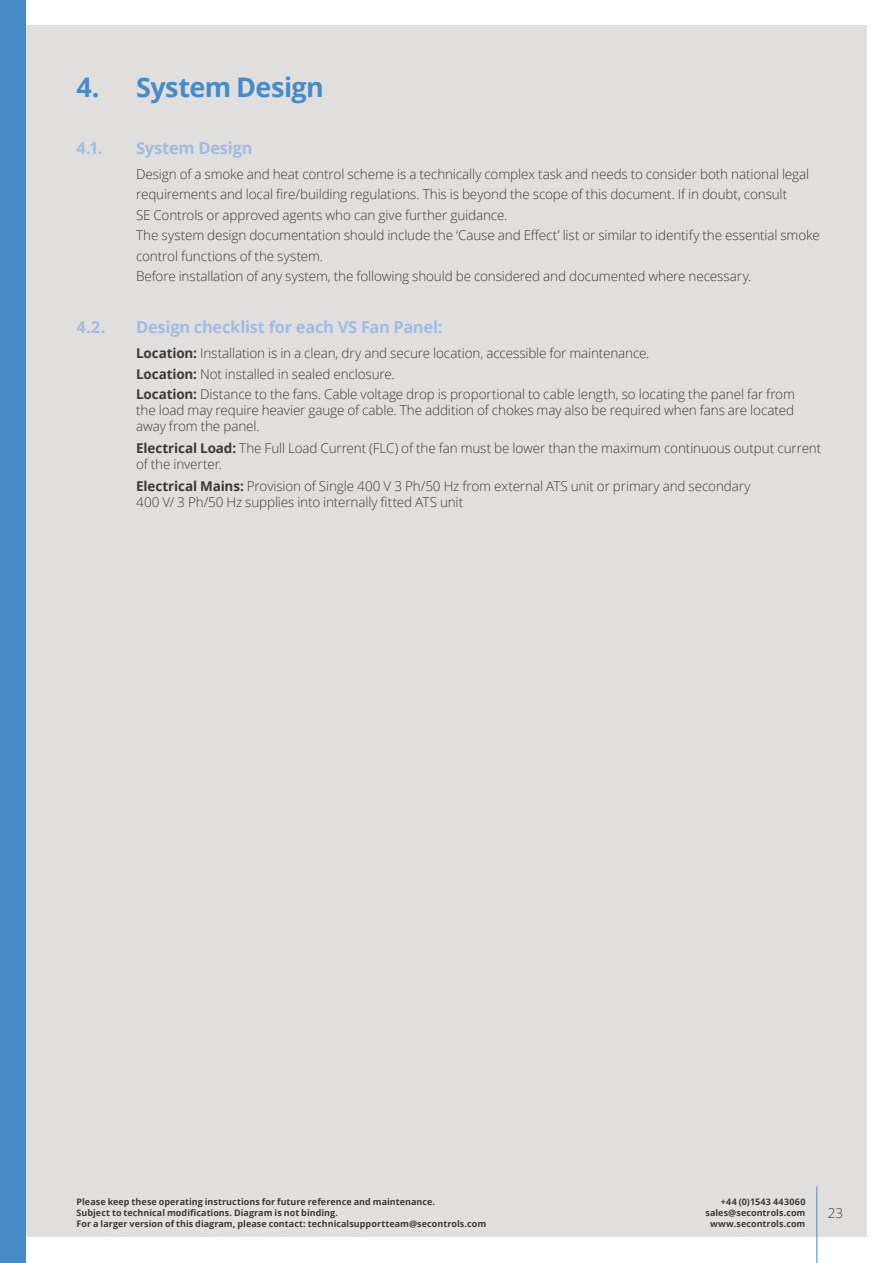
<style>
.page{position:relative;width:893px;height:1263px;background:#fff}
.page>*{position:absolute;margin:0;border:0;box-sizing:border-box;transform-origin:0 0}
.Main{font:700 27px "Open Sans";letter-spacing:-.02em;color:#478ac8}
.Main-2{font:700 16.5px "Open Sans";letter-spacing:-.015em;color:#a0bbe1}
.tabbed_in{font:300 13.5px "Open Sans";letter-spacing:-.01em;color:#3d3934}
.Main-3{font:300 13.5px "Open Sans";color:#3d3934}
.t1{font:700 9px/10.8px "Open Sans";letter-spacing:.005em;color:#3d3934;text-align:right}
.s1{font-weight:700}
</style>
<div class="page">
<div style="left:26px;top:26px;width:841px;height:1211px;background:#e1dfde"></div>
<div style="left:692px;top:1184px;width:128px;height:58px;background:#fff;opacity:.35"></div>
<hr style="left:816px;top:1186px;width:1px;height:77px;background:#478ac8">
<div style="left:0;top:0;width:26px;height:1263px;background:#478ac8"></div>
<div style="left:62px;top:1184px;width:438px;height:60px;background:#fff;opacity:.35"></div>
<p class="Main" style="left:77px;top:68px;width:249px">4. System Design</p>
<p class="Main-2" style="left:77px;top:136px;width:28px">4.1.</p>
<p class="Main-2" style="left:136px;top:136px;width:118px">System Design</p>
<p class="tabbed_in" style="left:136px;top:165px;width:675px">Design of a smoke and heat control scheme is a technically complex task and needs to consider both national legal</p>
<p class="tabbed_in" style="left:136px;top:185px;width:653px">requirements and local fire/building regulations. This is beyond the scope of this document. If in doubt, consult</p>
<p class="tabbed_in" style="left:136px;top:205px;width:373px">SE Controls or approved agents who can give further guidance.</p>
<p class="tabbed_in" style="left:136px;top:226px;width:685px">The system design documentation should include the ‘Cause and Effect’ list or similar to identify the essential smoke</p>
<p class="tabbed_in" style="left:136px;top:246px;width:189px">control functions of the system.</p>
<p class="tabbed_in" style="left:136px;top:267px;width:617px">Before installation of any system, the following should be considered and documented where necessary.</p>
<p class="Main-2" style="left:77px;top:316px;width:30px">4.2.</p>
<p class="Main-2" style="left:136px;top:316px;width:308px">Design checklist for each VS Fan Panel:</p>
<p class="tabbed_in" style="left:136px;top:344px;width:515px"><span class="s1">Location:</span> Installation is in a clean, dry and secure location, accessible for maintenance.</p>
<p class="tabbed_in" style="left:136px;top:364px;width:260px"><span class="s1">Location:</span> Not installed in sealed enclosure.</p>
<p class="tabbed_in" style="left:136px;top:385px;width:660px"><span class="s1">Location:</span> Distance to the fans. Cable voltage drop is proportional to cable length, so locating the panel far from</p>
<p class="tabbed_in" style="left:136px;top:401px;width:660px">the load may require heavier gauge of cable. The addition of chokes may also be required when fans are located</p>
<p class="tabbed_in" style="left:136px;top:417px;width:125px">away from the panel.</p>
<p class="tabbed_in" style="left:136px;top:439px;width:687px"><span class="s1">Electrical Load:</span> The Full Load Current (FLC) of the fan must be lower than the maximum continuous output current</p>
<p class="tabbed_in" style="left:136px;top:455px;width:87px">of the inverter.</p>
<p class="tabbed_in" style="left:136px;top:477px;width:616px"><span class="s1">Electrical Mains:</span> Provision of Single 400 V 3 Ph/50 Hz from external ATS unit or primary and secondary</p>
<p class="tabbed_in" style="left:136px;top:493px;width:329px">400 V/ 3 Ph/50 Hz supplies into internally fitted ATS unit</p>
<p class="t1" style="left:77px;top:1196px;width:411px;text-align:left">Please keep these operating instructions for future reference and maintenance.<br>Subject to technical modifications. Diagram is not binding.<br>For a larger version of this diagram, please contact: technicalsupportteam@secontrols.com</p>
<p class="Main-3" style="left:828px;top:1203px;width:17px">23</p>
<p class="t1" style="left:705px;top:1196px;width:102px">+44 (0)1543 443060 sales@secontrols.com www.secontrols.com</p>
</div>
